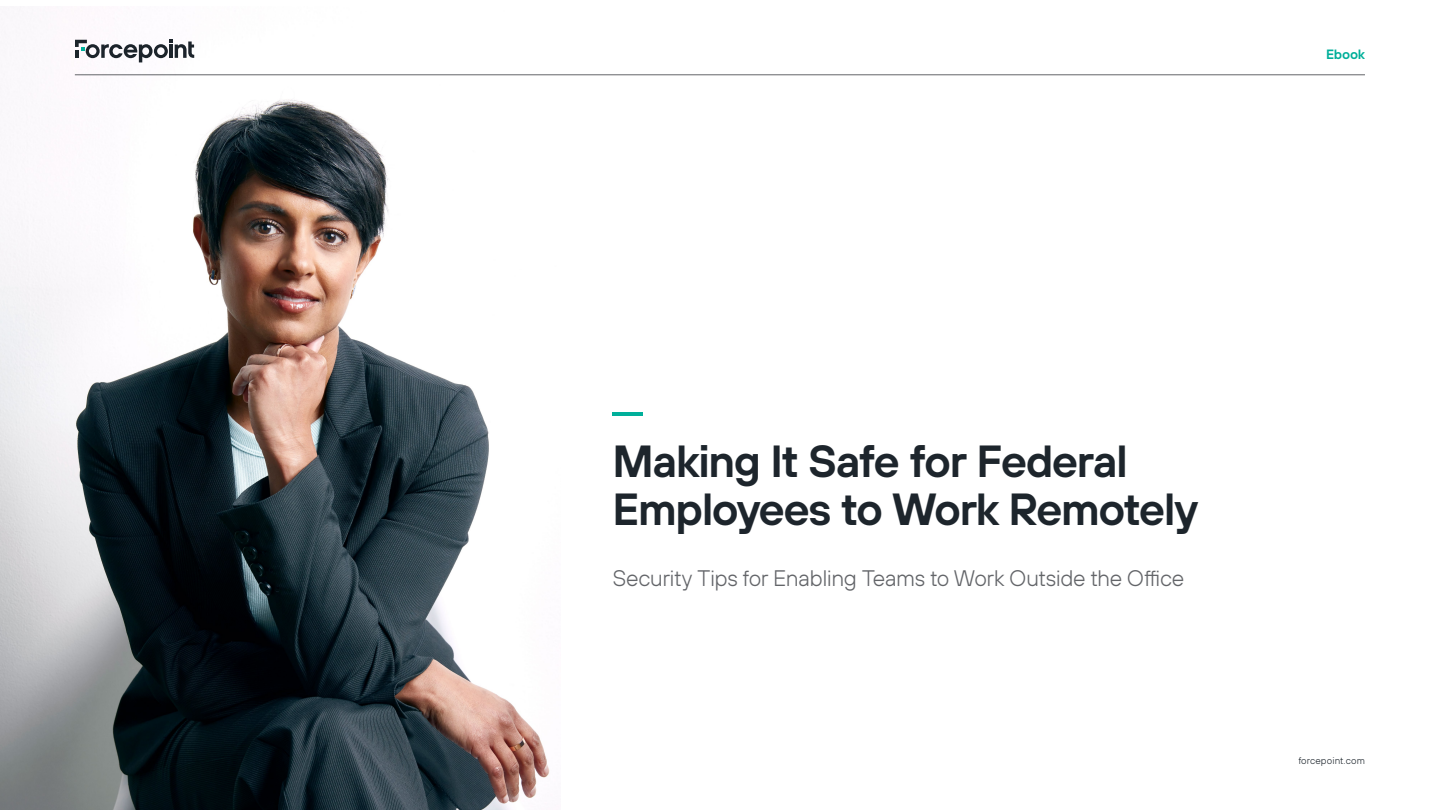
<style>
.page{position:relative;width:1440px;height:810px;background:#fff}
.page>*{position:absolute;margin:0;border:0;box-sizing:border-box;transform-origin:0 0}
.t1{font:600 45px/48px "FP Sans";letter-spacing:-.035em;color:#1d252c}
.t2{font:300 22.5px "FP Sans";letter-spacing:-.025em;color:#636569}
.t3{font:600 13.5px "FP Sans";letter-spacing:-.015em;color:#00af9a}
.t4{font:300 9.75px "FP Sans";letter-spacing:.01em;color:#1d252c}
</style>
<div class="page">
<img style="left:0;top:39px;width:560px;height:771px">
<hr style="left:613px;top:412px;width:30px;height:4px;background:#00af9a">
<hr style="left:75px;top:75px;width:1290px;height:1px;background:#636569">
<svg style="left:75px;top:40px;width:119px;height:22px"></svg>
<p class="t3" style="left:1326px;top:46px;width:40px">Ebook</p>
<h1 class="t1" style="left:613px;top:435px;width:587px">Making It Safe for Federal<br>Employees to Work Remotely</h1>
<p class="t2" style="left:613px;top:564px;width:573px">Security Tips for Enabling Teams to Work Outside the Office</p>
<p class="t4" style="left:1298px;top:755px;width:68px">forcepoint.com</p>
</div>
